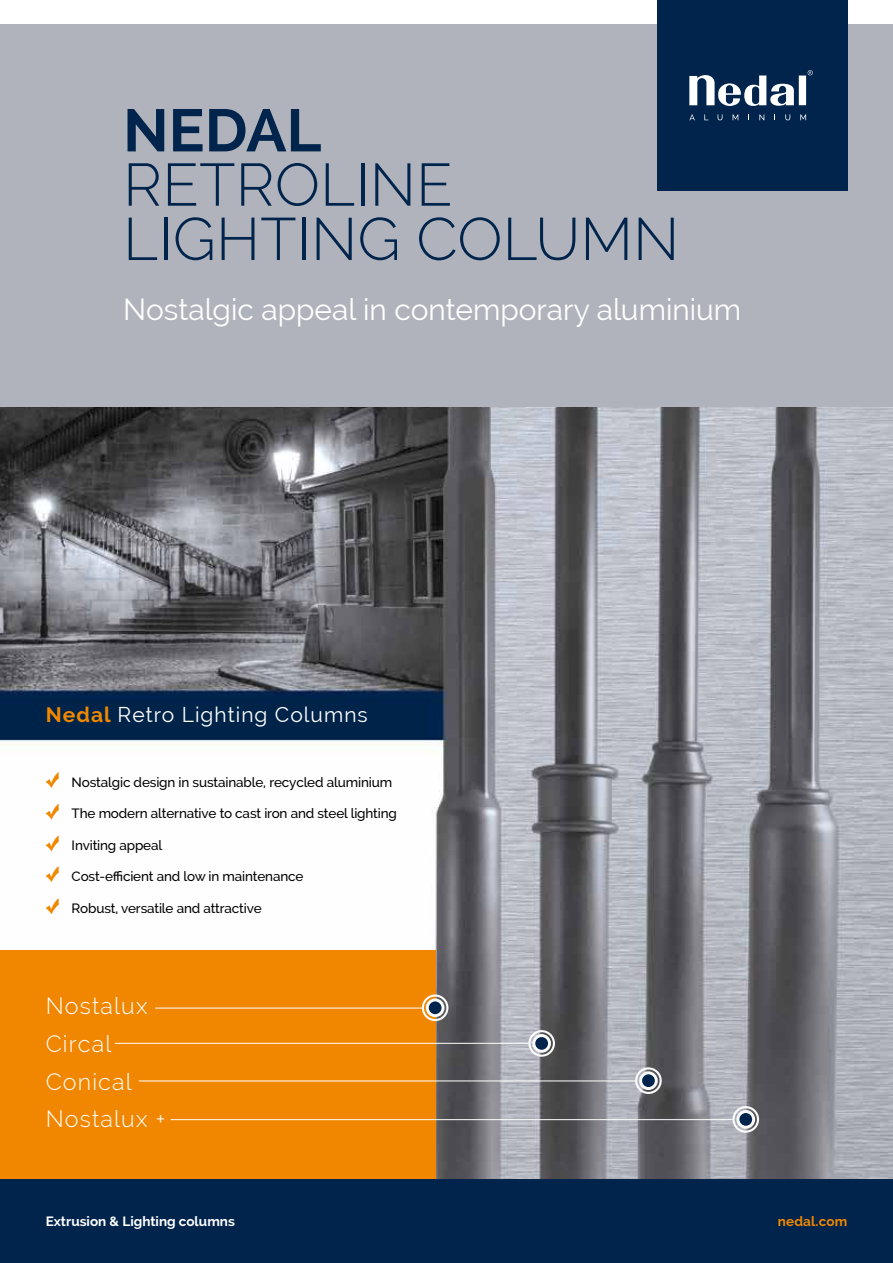
<style>
.page{position:relative;width:893px;height:1263px;background:#fff}
.page>*{position:absolute;margin:0;border:0;box-sizing:border-box;transform-origin:0 0}
.t1{font:300 59.7px/54.3px "Raleway";color:#00244c}
.t2{font:700 59.7px "Raleway";color:#00244c}
.t3{font:29.85px "Raleway";color:#fff}
.t4{font:300 23.25px/37.7px "Raleway";letter-spacing:.05em;color:#fff}
.t5{font:21px "Raleway";letter-spacing:.05em;color:#fff}
.t6{font:500 13.5px "Raleway";letter-spacing:-.01em;color:#000}
.t7{font:700 13.5px "Raleway";color:#fff}
.t8{font:700 13.5px "Raleway";letter-spacing:.01em;color:#f18700}
.s1{font-weight:700;color:#f18700}
</style>
<div class="page">
<img style="left:0;top:406px;width:893px;height:774px">
<div style="left:0;top:950px;width:436px;height:233px;background:#f18700"></div>
<div style="left:0;top:0;width:893px;height:406px;background:#b0b3bc"></div>
<div style="left:0;top:1180px;width:893px;height:83px;background:#00244c"></div>
<svg style="left:46px;top:772px;width:13px;height:16px"></svg>
<svg style="left:46px;top:804px;width:13px;height:15px"></svg>
<svg style="left:46px;top:836px;width:13px;height:15px"></svg>
<svg style="left:46px;top:866px;width:13px;height:16px"></svg>
<svg style="left:46px;top:898px;width:13px;height:16px"></svg>
<hr style="left:155px;top:1008px;width:267px;height:1px;background:#fff">
<hr style="left:115px;top:1043px;width:413px;height:1px;background:#fff">
<hr style="left:139px;top:1081px;width:496px;height:1px;background:#fff">
<hr style="left:171px;top:1119px;width:561px;height:1px;background:#fff">
<svg style="left:426px;top:998px;width:18px;height:19px"></svg>
<div style="left:422px;top:994px;width:26px;height:27px;border:2px solid #fbfbfb;border-radius:50%"></div>
<div style="left:429px;top:1001px;width:12px;height:13px;background:#00244c;border-radius:50%"></div>
<svg style="left:532px;top:1034px;width:19px;height:19px"></svg>
<div style="left:528px;top:1030px;width:27px;height:27px;border:2px solid #fbfbfb;border-radius:50%"></div>
<div style="left:535px;top:1037px;width:13px;height:13px;background:#00244c;border-radius:50%"></div>
<svg style="left:639px;top:1071px;width:19px;height:19px"></svg>
<div style="left:635px;top:1067px;width:27px;height:27px;border:2px solid #fbfbfb;border-radius:50%"></div>
<div style="left:642px;top:1074px;width:13px;height:13px;background:#00244c;border-radius:50%"></div>
<svg style="left:736px;top:1110px;width:19px;height:19px"></svg>
<div style="left:732px;top:1106px;width:27px;height:27px;border:2px solid #fbfbfb;border-radius:50%"></div>
<div style="left:739px;top:1113px;width:13px;height:13px;background:#00244c;border-radius:50%"></div>
<div style="left:0;top:0;width:893px;height:23px;background:#fff"></div>
<div style="left:657px;top:0;width:190px;height:190px;background:#00244c"></div>
<svg style="left:808px;top:70px;width:5px;height:5px"></svg>
<div style="left:799px;top:76px;width:7px;height:29px;background:#fff"></div>
<svg style="left:689px;top:75px;width:105px;height:31px"></svg>
<svg style="left:689px;top:114px;width:6px;height:6px"></svg>
<svg style="left:704px;top:114px;width:4px;height:6px"></svg>
<svg style="left:718px;top:114px;width:4px;height:6px"></svg>
<svg style="left:733px;top:114px;width:5px;height:6px"></svg>
<svg style="left:759px;top:114px;width:5px;height:6px"></svg>
<svg style="left:785px;top:114px;width:5px;height:6px"></svg>
<svg style="left:800px;top:114px;width:6px;height:6px"></svg>
<h1 class="t2" style="left:123px;top:96px;width:200px">NEDAL</h1>
<h1 class="t1" style="left:123px;top:157px;width:558px">RETROLINE<br>LIGHTING COLUMN</h1>
<h2 class="t3" style="left:123px;top:292px;width:620px">Nostalgic appeal in contemporary aluminium</h2>
<h3 class="t5" style="left:46px;top:702px;width:324px"><span class="s1">Nedal</span> Retro Lighting Columns</h3>
<p class="t6" style="left:72px;top:774px;width:322px">Nostalgic design in sustainable, recycled aluminium</p>
<p class="t6" style="left:72px;top:805px;width:327px">The modern alternative to cast iron and steel lighting</p>
<p class="t6" style="left:72px;top:837px;width:92px">Inviting appeal</p>
<p class="t6" style="left:72px;top:868px;width:233px">Cost-efficient and low in maintenance</p>
<p class="t6" style="left:72px;top:900px;width:192px">Robust, versatile and attractive</p>
<h3 class="t4" style="left:46px;top:987px;width:121px">Nostalux<br>Circal<br>Conical<br>Nostalux +</h3>
<p class="t7" style="left:46px;top:1214px;width:191px">Extrusion &amp; Lighting columns</p>
<p class="t8" style="left:778px;top:1214px;width:71px">nedal.com</p>
</div>
